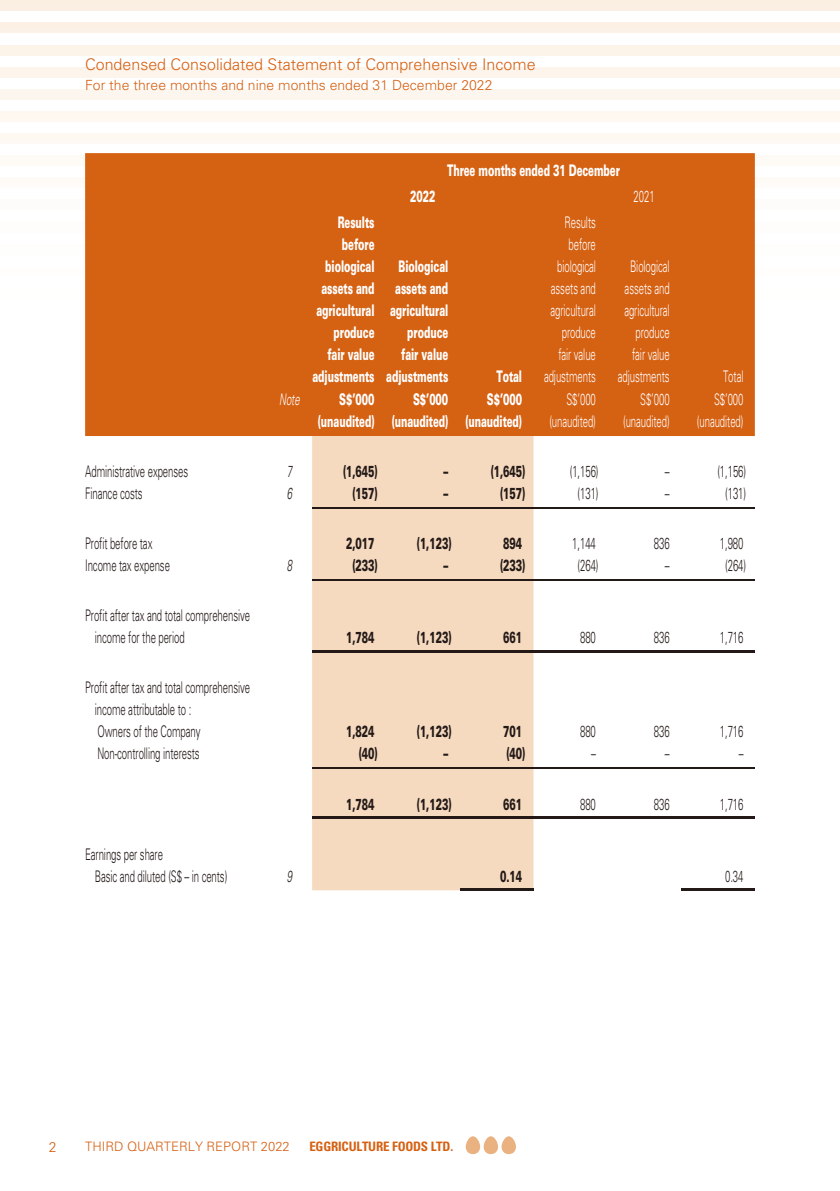
<style>
.page{position:relative;width:840px;height:1191px;background:#fff}
.page>*{position:absolute;margin:0;border:0;box-sizing:border-box;transform-origin:0 0}
.t1{font:300 16px/22px "Univers LT Std";letter-spacing:-.01em;color:#231916;scale:.6 1}
.t2{font:900 16px/22px "Univers LT Std";letter-spacing:-.01em;color:#fff;text-align:right;scale:.6 1}
.t3{font:300 16px/22px "Univers LT Std";letter-spacing:-.01em;color:#fff;text-align:right;scale:.6 1}
.t4{font:900 16px "Univers LT Std";letter-spacing:-.01em;color:#231916;scale:.6 1}
.t5{font:300 16px "Univers LT Std";color:#d56113}
.t6{font:italic 300 16px "Univers LT Std";color:#fff;scale:.6 1}
.t7{font:italic 300 16px "Univers LT Std";color:#231916;scale:.6 1}
.t8{font:300 14px "Univers LT Std";color:#d56113}
.t9{font:300 13px "Univers LT Std";color:#d56113}
.t10{font:700 condensed 13px "Univers LT Std";letter-spacing:-.015em;color:#d56113}
</style>
<div class="page">
<div style="left:0;top:23px;width:839px;height:10px;background:#fcf0e5"></div>
<div style="left:0;top:45px;width:839px;height:10px;background:#fcf3e9"></div>
<div style="left:0;top:67px;width:839px;height:10px;background:#fdf4ec"></div>
<div style="left:0;top:89px;width:839px;height:10px;background:#fdf6ee"></div>
<div style="left:0;top:111px;width:839px;height:10px;background:#fef8f1"></div>
<div style="left:0;top:134px;width:839px;height:10px;background:#fef8f3"></div>
<div style="left:0;top:156px;width:839px;height:10px;background:#fefaf6"></div>
<div style="left:0;top:178px;width:839px;height:10px;background:#fefbf7"></div>
<div style="left:0;top:200px;width:839px;height:10px;background:#fefcfa"></div>
<div style="left:0;top:222px;width:839px;height:10px;background:#fefdfb"></div>
<div style="left:0;top:0;width:839px;height:11px;background:#fbefe3"></div>
<div style="left:465px;top:1136px;width:15px;height:18px;background:#eab280;border-radius:7px"></div>
<div style="left:483px;top:1136px;width:15px;height:18px;background:#eab280;border-radius:7px"></div>
<div style="left:501px;top:1136px;width:15px;height:18px;background:#eab280;border-radius:7px"></div>
<div style="left:85px;top:153px;width:669px;height:283px;background:#d56113"></div>
<div style="left:312px;top:436px;width:221px;height:454px;background:#f5dac0"></div>
<hr style="left:312px;top:507px;width:442px;height:1px;background:#231916">
<hr style="left:312px;top:579px;width:442px;height:1px;background:#231916">
<hr style="left:312px;top:650px;width:442px;height:2px;background:#231916">
<hr style="left:312px;top:767px;width:442px;height:1px;background:#231916">
<hr style="left:312px;top:816px;width:442px;height:2px;background:#231916">
<hr style="left:459px;top:888px;width:74px;height:2px;background:#231916">
<hr style="left:680px;top:888px;width:74px;height:2px;background:#231916">
<p class="t5" style="left:85px;top:57px;width:451px">Condensed Consolidated Statement of Comprehensive Income</p>
<p class="t8" style="left:85px;top:78px;width:408px">For the three months and nine months ended 31 December 2022</p>
<p class="t2" style="left:447px;top:160px;width:289px">Three months ended 31 December</p>
<p class="t2" style="left:312px;top:212px;width:105px">Results before biological assets and agricultural produce fair value adjustments</p>
<p class="t2" style="left:410px;top:186px;width:44px">2022</p>
<p class="t3" style="left:633px;top:187px;width:37px">2021</p>
<p class="t2" style="left:386px;top:256px;width:105px">Biological assets and agricultural produce fair value adjustments</p>
<p class="t2" style="left:496px;top:366px;width:44px">Total</p>
<p class="t3" style="left:543px;top:213px;width:88px">Results before biological assets and agricultural produce<br>fair value adjustments</p>
<p class="t3" style="left:617px;top:257px;width:88px">Biological assets and agricultural produce<br>fair value adjustments</p>
<p class="t3" style="left:722px;top:367px;width:36px">Total</p>
<p class="t6" style="left:279px;top:391px;width:36px">Note</p>
<p class="t2" style="left:339px;top:388px;width:60px">S$’000</p>
<p class="t2" style="left:413px;top:388px;width:60px">S$’000</p>
<p class="t2" style="left:486px;top:388px;width:60px">S$’000</p>
<p class="t3" style="left:566px;top:389px;width:51px">S$’000</p>
<p class="t3" style="left:640px;top:389px;width:51px">S$’000</p>
<p class="t3" style="left:713px;top:389px;width:51px">S$’000</p>
<p class="t2" style="left:318px;top:410px;width:342px">(unaudited) (unaudited) (unaudited)</p>
<p class="t3" style="left:549px;top:411px;width:79px">(unaudited)</p>
<p class="t3" style="left:622px;top:411px;width:79px">(unaudited)</p>
<p class="t3" style="left:696px;top:411px;width:79px">(unaudited)</p>
<p class="t1" style="left:85px;top:461px;width:173px">Administrative expenses</p>
<p class="t7" style="left:286px;top:464px;width:10px">7</p>
<p class="t4" style="left:343px;top:464px;width:59px">(1,645)</p>
<p class="t4" style="left:443px;top:464px;width:10px">–</p>
<p class="t4" style="left:490px;top:464px;width:59px">(1,645)</p>
<p class="t1" style="left:569px;top:461px;width:49px">(1,156)</p>
<p class="t1" style="left:664px;top:461px;width:10px">–</p>
<p class="t1" style="left:717px;top:461px;width:49px">(1,156)</p>
<p class="t1" style="left:85px;top:483px;width:97px">Finance costs</p>
<p class="t7" style="left:286px;top:486px;width:10px">6</p>
<p class="t4" style="left:352px;top:486px;width:44px">(157)</p>
<p class="t4" style="left:443px;top:486px;width:10px">–</p>
<p class="t4" style="left:500px;top:486px;width:44px">(157)</p>
<p class="t1" style="left:577px;top:483px;width:36px">(131)</p>
<p class="t1" style="left:664px;top:483px;width:9px">–</p>
<p class="t1" style="left:724px;top:483px;width:36px">(131)</p>
<p class="t1" style="left:85px;top:533px;width:114px">Profit before tax</p>
<p class="t4" style="left:346px;top:536px;width:49px">2,017</p>
<p class="t4" style="left:416px;top:536px;width:59px">(1,123)</p>
<p class="t4" style="left:503px;top:536px;width:33px">894</p>
<p class="t1" style="left:572px;top:533px;width:41px">1,144</p>
<p class="t1" style="left:653px;top:533px;width:28px">836</p>
<p class="t1" style="left:719px;top:533px;width:41px">1,980</p>
<p class="t1" style="left:85px;top:555px;width:143px">Income tax expense</p>
<p class="t7" style="left:286px;top:558px;width:10px">8</p>
<p class="t4" style="left:352px;top:558px;width:44px">(233)</p>
<p class="t4" style="left:443px;top:558px;width:10px">–</p>
<p class="t4" style="left:500px;top:558px;width:44px">(233)</p>
<p class="t1" style="left:577px;top:555px;width:36px">(264)</p>
<p class="t1" style="left:664px;top:555px;width:10px">–</p>
<p class="t1" style="left:724px;top:555px;width:36px">(264)</p>
<p class="t1" style="left:95px;top:606px;width:260px;text-indent:-10px">Profit after tax and total comprehensive income for the period</p>
<p class="t4" style="left:346px;top:630px;width:49px">1,784</p>
<p class="t4" style="left:416px;top:630px;width:59px">(1,123)</p>
<p class="t4" style="left:503px;top:630px;width:33px">661</p>
<p class="t1" style="left:579px;top:628px;width:28px">880</p>
<p class="t1" style="left:653px;top:628px;width:28px">836</p>
<p class="t1" style="left:719px;top:628px;width:41px">1,716</p>
<p class="t1" style="left:95px;top:678px;width:260px;text-indent:-10px">Profit after tax and total comprehensive income attributable to :<br>Owners of the Company</p>
<p class="t4" style="left:346px;top:724px;width:49px">1,824</p>
<p class="t4" style="left:416px;top:724px;width:59px">(1,123)</p>
<p class="t4" style="left:503px;top:724px;width:33px">701</p>
<p class="t1" style="left:579px;top:722px;width:28px">880</p>
<p class="t1" style="left:653px;top:722px;width:28px">836</p>
<p class="t1" style="left:719px;top:722px;width:41px">1,716</p>
<p class="t1" style="left:97px;top:744px;width:172px">Non-controlling interests</p>
<p class="t4" style="left:358px;top:746px;width:33px">(40)</p>
<p class="t4" style="left:443px;top:746px;width:10px">–</p>
<p class="t4" style="left:506px;top:746px;width:33px">(40)</p>
<p class="t1" style="left:590px;top:744px;width:9px">–</p>
<p class="t1" style="left:664px;top:744px;width:9px">–</p>
<p class="t1" style="left:738px;top:744px;width:10px">–</p>
<p class="t4" style="left:346px;top:796px;width:49px">1,784</p>
<p class="t4" style="left:416px;top:796px;width:59px">(1,123)</p>
<p class="t4" style="left:503px;top:796px;width:33px">661</p>
<p class="t1" style="left:579px;top:794px;width:28px">880</p>
<p class="t1" style="left:653px;top:794px;width:28px">836</p>
<p class="t1" style="left:719px;top:794px;width:41px">1,716</p>
<p class="t1" style="left:95px;top:844px;width:222px;text-indent:-10px">Earnings per share<br>Basic and diluted (S$ – in cents)</p>
<p class="t7" style="left:286px;top:868px;width:10px">9</p>
<p class="t4" style="left:499px;top:868px;width:38px">0.14</p>
<p class="t1" style="left:724px;top:866px;width:32px">0.34</p>
<p class="t8" style="left:49px;top:1140px;width:9px">2</p>
<p class="t9" style="left:85px;top:1140px;width:206px">THIRD QUARTERLY REPORT 2022</p>
<p class="t10" style="left:309px;top:1140px;width:145px">EGGRICULTURE FOODS LTD.</p>
</div>
